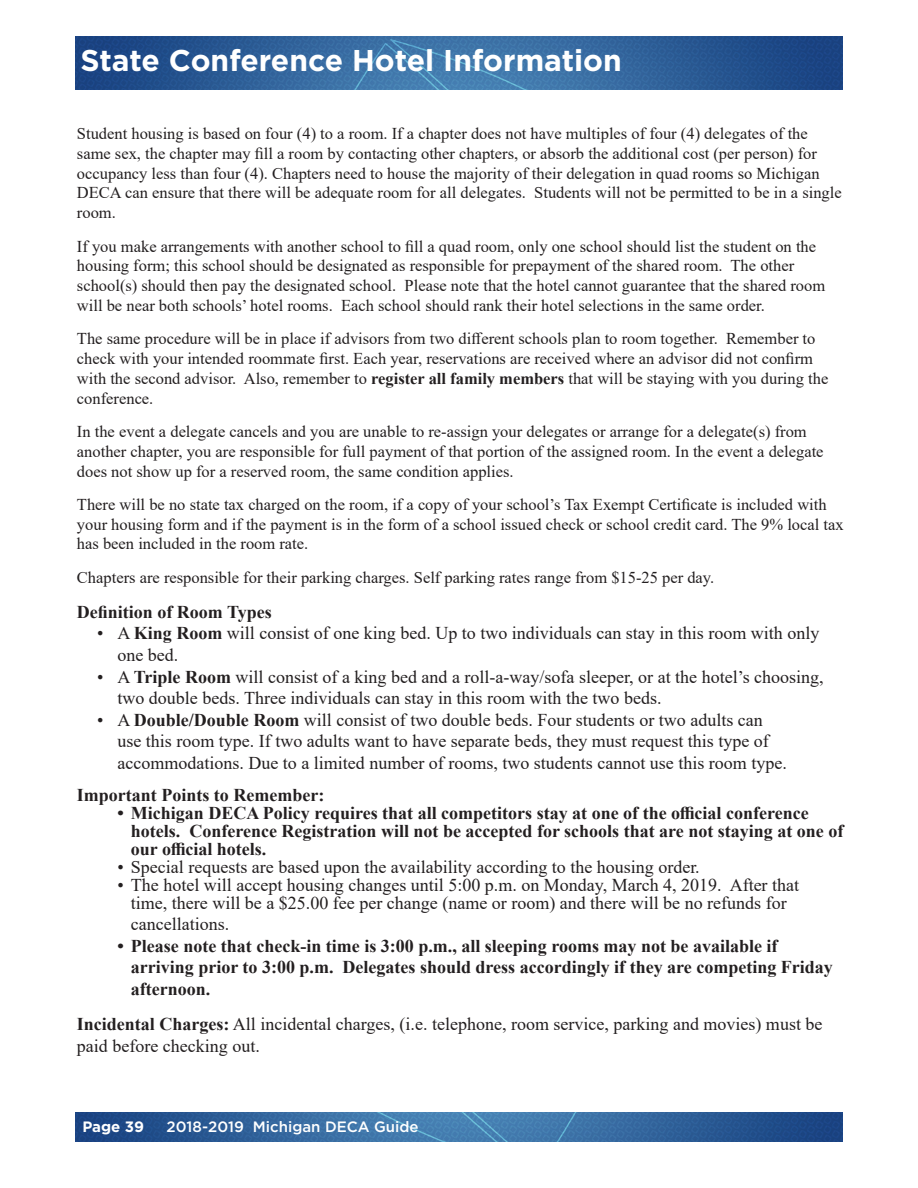
<style>
.page{position:relative;width:918px;height:1188px;background:#fff}
.page>*{position:absolute;margin:0;border:0;box-sizing:border-box;transform-origin:0 0}
.t1{font:700 30px "Gotham";color:#fff}
.t2{font:18px/21.6px "Times New Roman";color:#231f20}
.t3{font:700 18px/18px "Times New Roman";color:#231f20}
.Normal__Web{font:16.5px/19.8px "Times New Roman";color:#231f20}
.t4{font:500 15px "Gotham";color:#fff}
.t5{font:700 15px "Gotham";color:#fff}
.s1{font-weight:700}
</style>
<div class="page">
<img style="left:76px;top:1112px;width:766px;height:29px">
<img style="left:76px;top:36px;width:766px;height:54px">
<p class="t1" style="left:80px;top:43px;width:543px">State Conference Hotel Information</p>
<p class="Normal__Web" style="left:77px;top:123px;width:766px">Student housing is based on four (4) to a room. If a chapter does not have multiples of four (4) delegates of the same sex, the chapter may fill a room by contacting other chapters, or absorb the additional cost (per person) for occupancy less than four (4). Chapters need to house the majority of their delegation in quad rooms so Michigan DECA can ensure that there will be adequate room for all delegates. Students will not be permitted to be in a single room.</p>
<p class="Normal__Web" style="left:77px;top:236px;width:750px">If you make arrangements with another school to fill a quad room, only one school should list the student on the housing form; this school should be designated as responsible for prepayment of the shared room. The other school(s) should then pay the designated school. Please note that the hotel cannot guarantee that the shared room will be near both schools’ hotel rooms. Each school should rank their hotel selections in the same order.</p>
<p class="Normal__Web" style="left:77px;top:328px;width:753px">The same procedure will be in place if advisors from two different schools plan to room together. Remember to check with your intended roommate first. Each year, reservations are received where an advisor did not confirm with the second advisor. Also, remember to <span class="s1">register all family members</span> that will be staying with you during the conference.</p>
<p class="Normal__Web" style="left:77px;top:421px;width:748px">In the event a delegate cancels and you are unable to re-assign your delegates or arrange for a delegate(s) from another chapter, you are responsible for full payment of that portion of the assigned room. In the event a delegate does not show up for a reserved room, the same condition applies.</p>
<p class="Normal__Web" style="left:77px;top:494px;width:768px">There will be no state tax charged on the room, if a copy of your school’s Tax Exempt Certificate is included with your housing form and if the payment is in the form of a school issued check or school credit card. The 9% local tax has been included in the room rate.</p>
<p class="Normal__Web" style="left:77px;top:567px;width:639px">Chapters are responsible for their parking charges. Self parking rates range from $15-25 per day.</p>
<p class="t3" style="left:77px;top:602px;width:196px">Definition of Room Types</p>
<p class="t2" style="left:117px;top:622px;width:704px;text-indent:-20px">• A <span class="s1">King Room</span> will consist of one king bed. Up to two individuals can stay in this room with only one bed.</p>
<p class="t2" style="left:117px;top:665px;width:708px;text-indent:-20px">• A <span class="s1">Triple Room</span> will consist of a king bed and a roll-a-way/sofa sleeper, or at the hotel’s choosing, two double beds. Three individuals can stay in this room with the two beds.</p>
<p class="t2" style="left:117px;top:708px;width:671px;text-indent:-20px">• A <span class="s1">Double/Double Room</span> will consist of two double beds. Four students or two adults can use this room type. If two adults want to have separate beds, they must request this type of accommodations. Due to a limited number of rooms, two students cannot use this room type.</p>
<p class="t3" style="left:77px;top:785px;width:249px">Important Points to Remember:</p>
<p class="t3" style="left:131px;top:803px;width:714px;text-indent:-14px">• Michigan DECA Policy requires that all competitors stay at one of the official conference hotels. Conference Registration will not be accepted for schools that are not staying at one of our official hotels.</p>
<p class="t2" style="left:117px;top:855px;width:584px">• Special requests are based upon the availability according to the housing order.</p>
<p class="t2" style="left:117px;top:875px;width:683px;line-height:18px;text-align:center">• The hotel will accept housing changes until 5:00 p.m. on Monday, March 4, 2019. After that time, there will be a $25.00 fee per change (name or room) and there will be no refunds for</p>
<p class="t2" style="left:131px;top:913px;width:100px">cancellations.</p>
<p class="t3" style="left:131px;top:934px;width:703px;line-height:21.6px;text-indent:-14px">• Please note that check-in time is 3:00 p.m., all sleeping rooms may not be available if arriving prior to 3:00 p.m. Delegates should dress accordingly if they are competing Friday afternoon.</p>
<p class="t2" style="left:77px;top:1013px;width:747px"><span class="s1">Incidental Charges:</span> All incidental charges, (i.e. telephone, room service, parking and movies) must be paid before checking out.</p>
<p class="t5" style="left:82px;top:1118px;width:63px">Page 39</p>
<p class="t4" style="left:167px;top:1118px;width:254px">2018-2019 Michigan DECA Guide</p>
</div>
